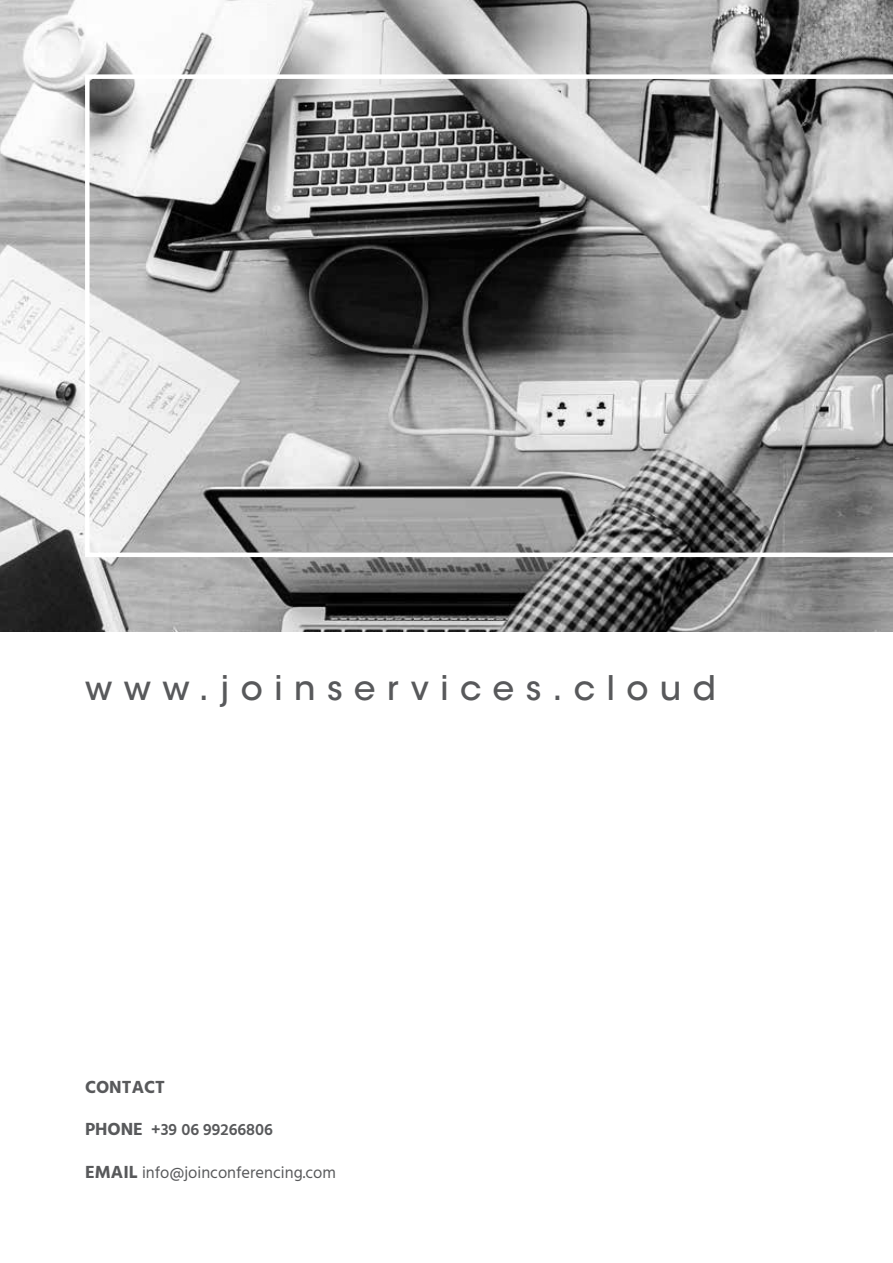
<style>
.page{position:relative;width:893px;height:1263px;background:#fff}
.page>*{position:absolute;margin:0;border:0;box-sizing:border-box;transform-origin:0 0}
.t1{font:33.75px "ITC Avant Garde MM 445 750";letter-spacing:.34em;color:#58595b}
.t2{font:700 18px "Hind";color:#58595b}
.t3{font:16.5px "Hind";color:#58595b}
.t4{font:600 16.5px "Hind";color:#58595b}
.s1{font-weight:700;font-size:18px}
</style>
<div class="page">
<svg style="left:0;top:0;width:893px;height:631px"></svg>
<svg style="left:85px;top:74px;width:808px;height:483px"></svg>
<h1 class="t1" style="left:85px;top:668px;width:632px">www.joinservices.cloud</h1>
<p class="t2" style="left:85px;top:1076px;width:81px">CONTACT</p>
<p class="t4" style="left:85px;top:1118px;width:189px"><span class="s1">PHONE</span> +39 06 99266806</p>
<p class="t3" style="left:85px;top:1161px;width:252px"><span class="s1">EMAIL</span> info@joinconferencing.com</p>
</div>
